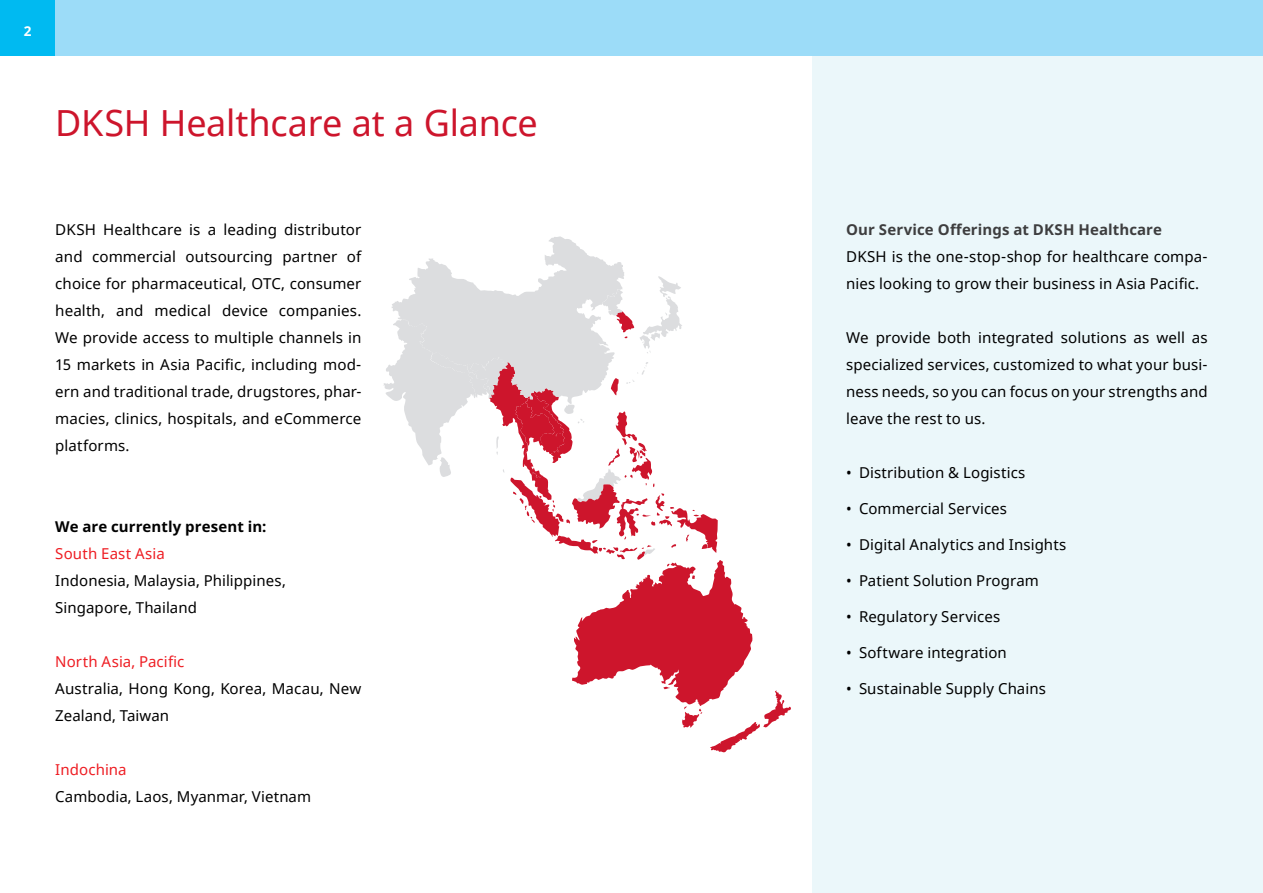
<style>
.page{position:relative;width:1263px;height:893px;background:#fff}
.page>*{position:absolute;margin:0;border:0;box-sizing:border-box;transform-origin:0 0}
.t1{font:36px "Noto Sans";letter-spacing:-.005em;color:#cd152c}
.t2{font:15px/27px "Noto Sans";letter-spacing:.005em;color:#000}
.t3{font:15px "Noto Sans";letter-spacing:.01em;color:#ee1d23}
.t4{font:700 15px "Noto Sans";letter-spacing:.005em;color:#3e3e3f}
.t5{font:700 15px "Noto Sans";letter-spacing:.005em;color:#000}
.t6{font:700 13.5px "Noto Sans";color:#fff}
</style>
<div class="page">
<div style="left:812px;top:0;width:451px;height:893px;background:#ebf7fa"></div>
<svg style="left:384px;top:236px;width:407px;height:516px"></svg>
<div style="left:0;top:0;width:55px;height:55px;background:#00baf1"></div>
<div style="left:55px;top:0;width:1208px;height:55px;background:#9cdcf8"></div>
<p class="t6" style="left:24px;top:23px;width:9px">2</p>
<h1 class="t1" style="left:55px;top:99px;width:484px">DKSH Healthcare at a Glance</h1>
<p class="t2" style="left:55px;top:217px;width:308px;text-align:justify">DKSH Healthcare is a leading distributor and commercial outsourcing partner of choice for pharmaceutical, OTC, consumer health, and medical device companies.<br>We provide access to multiple channels in 15 markets in Asia Pacific, including mod&shy;ern and traditional trade, drugstores, phar&shy;macies, clinics, hospitals, and eCommerce platforms.</p>
<p class="t5" style="left:55px;top:518px;width:213px">We are currently present in:</p>
<p class="t3" style="left:55px;top:544px;width:111px">South East Asia</p>
<p class="t2" style="left:55px;top:568px;width:232px">Indonesia, Malaysia, Philippines,<br>Singapore, Thailand</p>
<p class="t3" style="left:55px;top:652px;width:131px">North Asia, Pacific</p>
<p class="t2" style="left:55px;top:676px;width:308px">Australia, Hong Kong, Korea, Macau, New<br>Zealand, Taiwan</p>
<p class="t3" style="left:55px;top:760px;width:73px">Indochina</p>
<p class="t2" style="left:55px;top:784px;width:257px">Cambodia, Laos, Myanmar, Vietnam</p>
<p class="t4" style="left:846px;top:221px;width:317px">Our Service Offerings at DKSH Healthcare</p>
<p class="t2" style="left:846px;top:244px;width:363px">DKSH is the one-stop-shop for healthcare compa&shy;nies looking to grow their business in Asia Pacific.</p>
<p class="t2" style="left:846px;top:325px;width:363px;text-align:justify">We provide both integrated solutions as well as specialized services, customized to what your busi&shy;ness needs, so you can focus on your strengths and leave the rest to us.</p>
<p class="t2" style="left:846px;top:460px;width:181px">• Distribution &amp; Logistics</p>
<p class="t2" style="left:846px;top:496px;width:162px">• Commercial Services</p>
<p class="t2" style="left:846px;top:532px;width:222px">• Digital Analytics and Insights</p>
<p class="t2" style="left:846px;top:568px;width:194px">• Patient Solution Program</p>
<p class="t2" style="left:846px;top:604px;width:155px">• Regulatory Services</p>
<p class="t2" style="left:846px;top:640px;width:162px">• Software integration</p>
<p class="t2" style="left:846px;top:676px;width:201px">• Sustainable Supply Chains</p>
</div>
